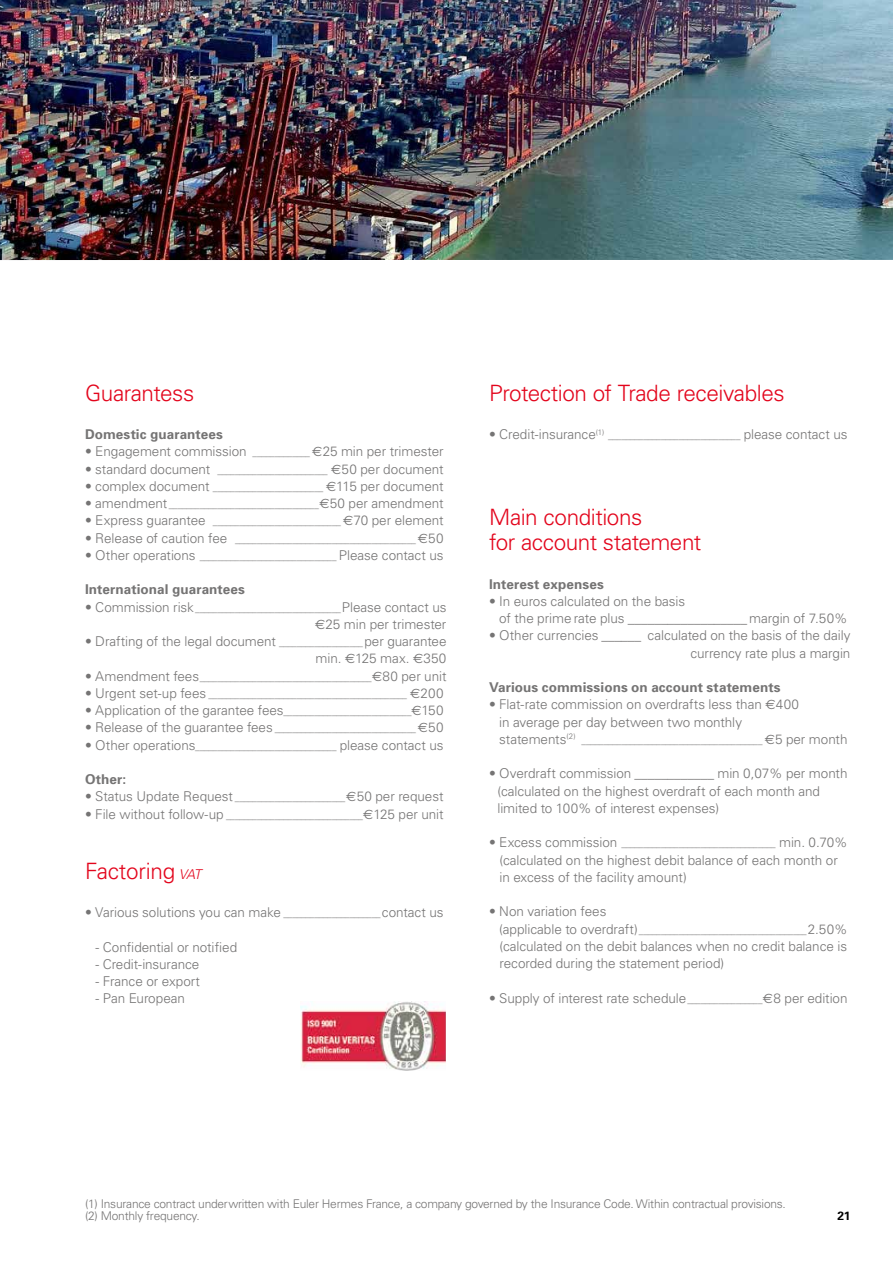
<style>
.page{position:relative;width:893px;height:1263px;background:#fff}
.page>*{position:absolute;margin:0;border:0;box-sizing:border-box;transform-origin:0 0}
.t1{font:300 22.5px/25.5px "Univers";letter-spacing:-.02em;color:#e3051c}
.t2{font:300 13.5px/17.2px "Univers";letter-spacing:-.005em;color:#757474}
.t3{font:700 13.5px "Univers";letter-spacing:.01em;color:#757474}
.t4{font:300 12px/12px "Univers";letter-spacing:-.02em;color:#757474}
.t5{font:700 12px "Univers";color:#000}
.t6{font:300 9px "Univers";color:#757474}
.s1{font-size:9px}
.s2{font-family:"Euro Sans";font-weight:400}
.s3{font-size:13.5px}
.s4{font-family:"Euro Sans";font-weight:400;font-size:13.5px}
.s5{font-style:italic;font-size:13.5px}
</style>
<div class="page">
<img style="left:0;top:0;width:893px;height:260px">
<img style="left:300px;top:1001px;width:146px;height:70px">
<h1 class="t1" style="left:85px;top:379px;width:111px">Guarantess</h1>
<p class="t3" style="left:85px;top:426px;width:139px">Domestic guarantees</p>
<p class="t2" style="left:85px;top:442px;width:360px">• Engagement commission <span class="s1">_____________</span> <span class="s2">€</span>25 min per trimester</p>
<p class="t2" style="left:85px;top:460px;width:360px">• standard document <span class="s1">_________________________</span> <span class="s2">E</span>50 per document</p>
<p class="t2" style="left:85px;top:477px;width:360px">• complex document <span class="s1">_________________________</span> <span class="s2">E</span>115 per document</p>
<p class="t6" style="left:85px;top:499px;width:360px"><span class="s3">• amendment</span> __________________________________<span class="s4">E</span><span class="s3">50 per amendment</span></p>
<p class="t2" style="left:85px;top:511px;width:360px">• Express guarantee <span class="s1">_____________________________</span> <span class="s2">E</span>70 per element</p>
<p class="t6" style="left:85px;top:534px;width:360px"><span class="s3">• Release of caution fee</span> _________________________________________ <span class="s4">E</span><span class="s3">50</span></p>
<p class="t2" style="left:85px;top:546px;width:360px">• Other operations <span class="s1">_______________________________</span> Please contact us</p>
<p class="t3" style="left:85px;top:581px;width:161px">International guarantees</p>
<p class="t6" style="left:85px;top:603px;width:363px"><span class="s3">• Commission risk</span> _________________________________<span class="s3">Please contact us</span></p>
<p class="t2" style="left:315px;top:615px;width:133px"><span class="s2">€</span>25 min per trimester</p>
<p class="t2" style="left:85px;top:632px;width:363px;text-align:right">• Drafting of the legal document <span class="s1">___________________</span> per guarantee min. <span class="s2">€</span>125 max. <span class="s2">€</span>350</p>
<p class="t6" style="left:85px;top:672px;width:363px"><span class="s3">• Amendment fees</span>_______________________________________<span class="s4">€</span><span class="s3">80 per unit</span></p>
<p class="t6" style="left:85px;top:689px;width:360px"><span class="s3">• Urgent set-up fees</span> _____________________________________________ <span class="s4">€</span><span class="s3">200</span></p>
<p class="t2" style="left:85px;top:701px;width:360px">• Application of the garantee fees<span class="s1">_____________________________</span><span class="s2">€</span>150</p>
<p class="t6" style="left:85px;top:724px;width:360px"><span class="s3">• Release of the guarantee fees</span> ________________________________ <span class="s4">€</span><span class="s3">50</span></p>
<p class="t6" style="left:85px;top:741px;width:360px"><span class="s3">• Other operations</span>________________________________ <span class="s3">please contact us</span></p>
<p class="t3" style="left:85px;top:771px;width:43px">Other:</p>
<p class="t2" style="left:85px;top:787px;width:360px">• Status Update Request <span class="s1">_________________________</span><span class="s2">€</span>50 per request</p>
<p class="t2" style="left:85px;top:805px;width:360px">• File without follow-up <span class="s1">_______________________________</span><span class="s2">€</span>125 per unit</p>
<h1 class="t1" style="left:85px;top:857px;width:118px">Factoring <span class="s5">VAT</span></h1>
<p class="t2" style="left:85px;top:903px;width:360px">• Various solutions you can make <span class="s1">______________________</span> contact us</p>
<p class="t2" style="left:96px;top:938px;width:143px">- Confidential or notified</p>
<p class="t2" style="left:96px;top:955px;width:105px">- Credit-insurance</p>
<p class="t2" style="left:96px;top:972px;width:106px">- France or export</p>
<p class="t2" style="left:96px;top:990px;width:91px">- Pan European</p>
<h1 class="t1" style="left:489px;top:379px;width:297px">Protection of Trade receivables</h1>
<p class="t2" style="left:489px;top:425px;width:117px">• Credit-insurance<sup>(1)</sup></p>
<p class="t6" style="left:608px;top:430px;width:241px">______________________________ <span class="s3">please contact us</span></p>
<h1 class="t1" style="left:489px;top:503px;width:214px">Main conditions<br>for account statement</h1>
<p class="t3" style="left:489px;top:575px;width:116px">lnterest expenses</p>
<p class="t2" style="left:499px;top:592px;width:350px;text-indent:-10px">• In euros calculated on the basis<br>of the prime rate plus __________________ margin of 7.50%</p>
<p class="t2" style="left:489px;top:627px;width:363px;text-align:right">• Other currencies ______ calculated on the basis of the daily currency rate plus a margin</p>
<p class="t3" style="left:489px;top:679px;width:293px">Various commissions on account statements</p>
<p class="t2" style="left:499px;top:696px;width:301px;text-indent:-10px">• Flat-rate commission on overdrafts less than <span class="s2">€</span>400 in average per day between two monthly statements<sup>(2)</sup></p>
<p class="t6" style="left:582px;top:735px;width:267px">_________________________________________ <span class="s4">E</span><span class="s3">5 per month</span></p>
<p class="t2" style="left:497px;top:765px;width:351px;text-indent:-9px">• Overdraft commission ____________ min 0,07% per month (calculated on the highest overdraft of each month and limited to 100% of interest expenses)</p>
<p class="t6" style="left:489px;top:839px;width:360px"><span class="s3">• Excess commission</span> ___________________________________ <span class="s3">min. 0.70%</span></p>
<p class="t2" style="left:499px;top:851px;width:340px">(calculated on the highest debit balance of each month or in excess of the facility amount)</p>
<p class="t2" style="left:489px;top:903px;width:119px">• Non variation fees</p>
<p class="t6" style="left:499px;top:925px;width:350px"><span class="s3">(applicable to overdraft)</span> ______________________________________<span class="s3">2.50%</span></p>
<p class="t2" style="left:499px;top:937px;width:349px">(calculated on the debit balances when no credit balance is recorded during the statement period)</p>
<p class="t2" style="left:489px;top:989px;width:360px">• Supply of interest rate schedule<span class="s1">_________________</span><span class="s2">E</span>8 per edition</p>
<p class="t4" style="left:85px;top:1198px;width:702px">(1) Insurance contract underwritten with Euler Hermes France, a company governed by the Insurance Code. Within contractual provisions. (2) Monthly frequency.</p>
<p class="t5" style="left:837px;top:1208px;width:15px">21</p>
</div>
